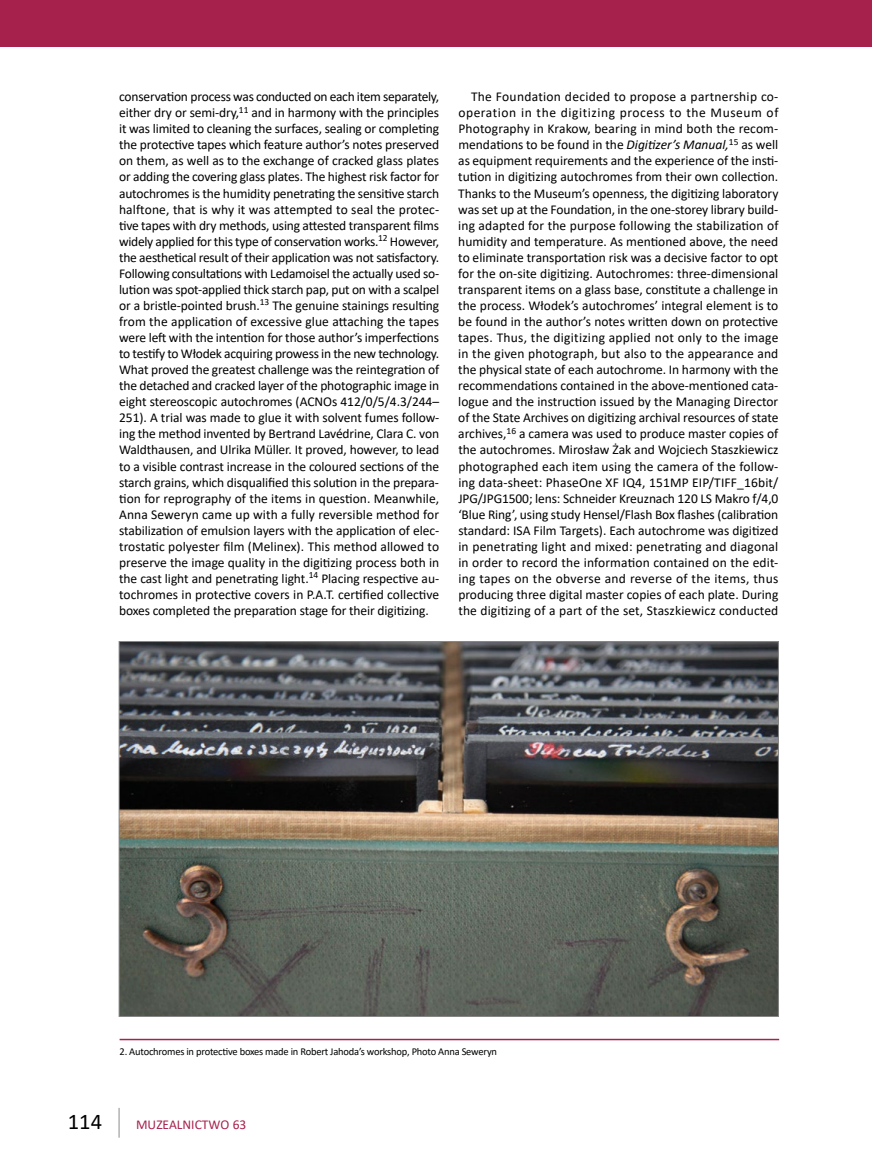
<style>
.page{position:relative;width:872px;height:1170px;background:#fff}
.page>*{position:absolute;margin:0;border:0;box-sizing:border-box;transform-origin:0 0}
.t1{font:22.5px "Calibri";color:#000}
.t2{font:13.5px/16px "Calibri";letter-spacing:-.005em;color:#000;text-align:justify}
.t3{font:13.5px "Calibri";color:#a6214b}
.t4{font:10.5px "Calibri";letter-spacing:-.02em;color:#000}
.s1{font-style:italic}
</style>
<div class="page">
<hr style="left:118px;top:1107px;width:2px;height:30px;background:#b3b2b2">
<div style="left:0;top:0;width:872px;height:47px;background:#a6214b"></div>
<img style="left:121px;top:643px;width:655px;height:371px">
<hr style="left:120px;top:1038px;width:659px;height:2px;background:#a6214b">
<p class="t2" style="left:119px;top:88px;width:322px">conservation process was conducted on each item separately, either dry or semi-dry,<sup>11</sup> and in harmony with the principles it was limited to cleaning the surfaces, sealing or completing the protective tapes which feature author’s notes preserved on them, as well as to the exchange of cracked glass plates or adding the covering glass plates. The highest risk factor for autochromes is the humidity penetrating the sensitive starch halftone, that is why it was attempted to seal the protec&shy;tive tapes with dry methods, using attested transparent films widely applied for this type of conservation works.<sup>12</sup> However, the aesthetical result of their application was not satisfactory.<br>Following consultations with Ledamoisel the actually used so&shy;lution was spot-applied thick starch pap, put on with a scalpel or a bristle-pointed brush.<sup>13</sup> The genuine stainings resulting from the application of excessive glue attaching the tapes were left with the intention for those author’s imperfections to testify to Włodek acquiring prowess in the new technology.<br>What proved the greatest challenge was the reintegration of the detached and cracked layer of the photographic image in eight stereoscopic autochromes (ACNOs 412/0/5/4.3/244– 251). A trial was made to glue it with solvent fumes follow&shy;ing the method invented by Bertrand Lavédrine, Clara C. von Waldthausen, and Ulrika Müller. It proved, however, to lead to a visible contrast increase in the coloured sections of the starch grains, which disqualified this solution in the prepara&shy;tion for reprography of the items in question. Meanwhile, Anna Seweryn came up with a fully reversible method for stabilization of emulsion layers with the application of elec&shy;trostatic polyester film (Melinex). This method allowed to preserve the image quality in the digitizing process both in the cast light and penetrating light.<sup>14</sup> Placing respective au&shy;tochromes in protective covers in P.A.T. certified collective boxes completed the preparation stage for their digitizing.</p>
<p class="t2" style="left:458px;top:88px;width:322px;text-indent:13px">The Foundation decided to propose a partnership co&shy;operation in the digitizing process to the Museum of Photography in Krakow, bearing in mind both the recom&shy;mendations to be found in the <span class="s1">Digitizer’s Manual,</span><sup>15</sup> as well as equipment requirements and the experience of the insti&shy;tution in digitizing autochromes from their own collection.<br>Thanks to the Museum’s openness, the digitizing laboratory was set up at the Foundation, in the one-storey library build&shy;ing adapted for the purpose following the stabilization of humidity and temperature. As mentioned above, the need to eliminate transportation risk was a decisive factor to opt for the on-site digitizing. Autochromes: three-dimensional transparent items on a glass base, constitute a challenge in the process. Włodek’s autochromes’ integral element is to be found in the author’s notes written down on protective tapes. Thus, the digitizing applied not only to the image in the given photograph, but also to the appearance and the physical state of each autochrome. In harmony with the recommendations contained in the above-mentioned cata&shy;logue and the instruction issued by the Managing Director of the State Archives on digitizing archival resources of state archives,<sup>16</sup> a camera was used to produce master copies of the autochromes. Mirosław Żak and Wojciech Staszkiewicz photographed each item using the camera of the follow&shy;ing data-sheet: PhaseOne XF IQ4, 151MP EIP/TIFF_16bit/ JPG/JPG1500; lens: Schneider Kreuznach 120 LS Makro f/4,0 ‘Blue Ring’, using study Hensel/Flash Box flashes (calibration standard: ISA Film Targets). Each autochrome was digitized in penetrating light and mixed: penetrating and diagonal in order to record the information contained on the edit&shy;ing tapes on the obverse and reverse of the items, thus producing three digital master copies of each plate. During the digitizing of a part of the set, Staszkiewicz conducted</p>
<p class="t4" style="left:120px;top:1044px;width:379px">2. Autochromes in protective boxes made in Robert Jahoda’s workshop, Photo Anna Seweryn</p>
<h1 class="t1" style="left:68px;top:1105px;width:36px">114</h1>
<p class="t3" style="left:136px;top:1115px;width:112px">MUZEALNICTWO 63</p>
</div>
